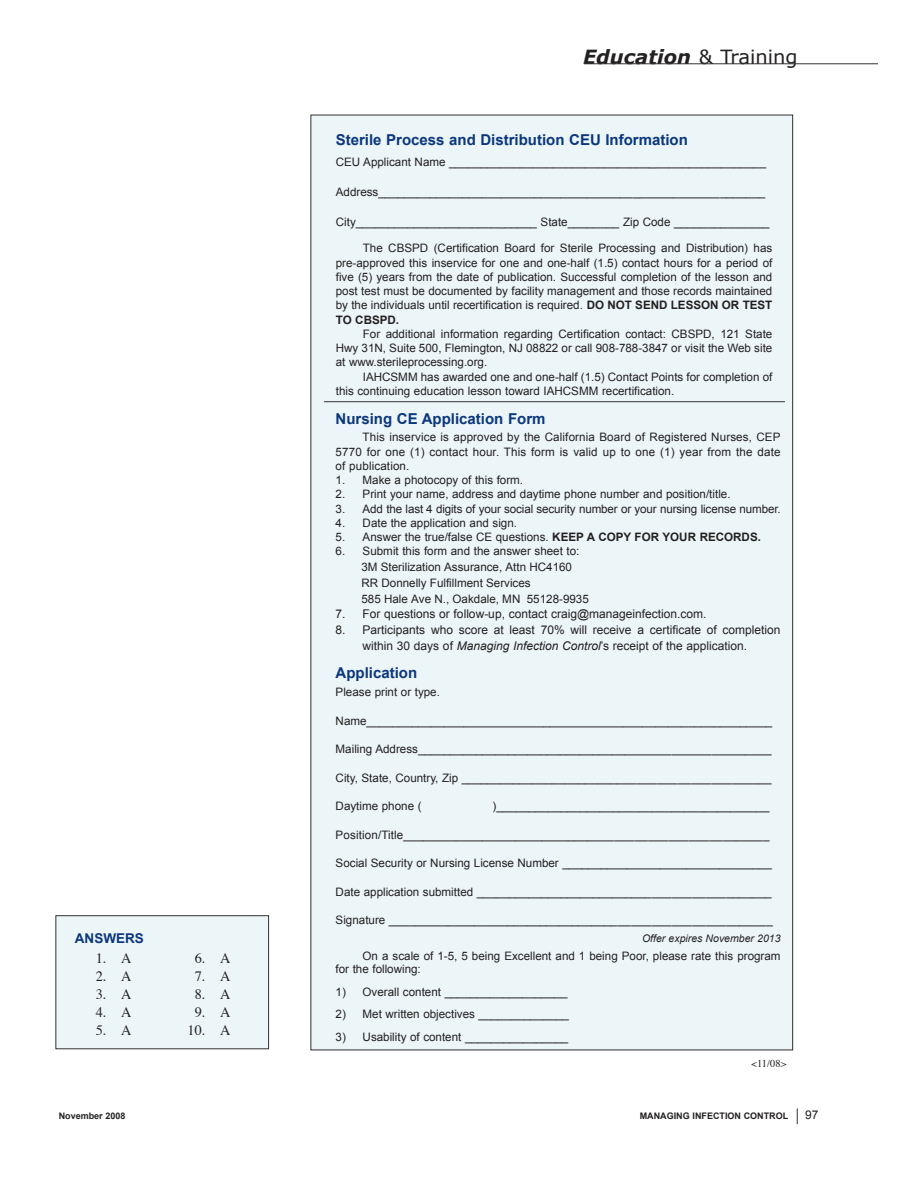
<style>
.page{position:relative;width:918px;height:1188px;background:#fff}
.page>*{position:absolute;margin:0;border:0;box-sizing:border-box;transform-origin:0 0}
.t1{font:italic 700 19.5px "Verdana";color:#232021}
.t2{font:700 15px "Arial";color:#0b377d}
.t3{font:14.25px "Times";color:#232021}
.t4{font:700 13.5px "Arial";color:#0b377d}
.t5{font:12px/15.8px "Arial";color:#232021;text-align:center}
.t6{font:11.7px/14.2px "Arial";color:#232021;text-align:justify}
.t7{font:11.7px/15.8px "Arial";color:#232021}
.t8{font:italic 10.5px "Arial";color:#232021}
.t9{font:10.5px "Times";color:#232021}
.t10{font:700 9px "Arial";color:#232021}
.s1{font-weight:400;font-style:normal}
.s2{font-size:12px}
.s3{font-weight:700}
.s4{font-style:italic}
</style>
<div class="page">
<div style="left:56px;top:916px;width:212px;height:132px;background:#ecf5f8"></div>
<div style="left:55px;top:915px;width:214px;height:134px;border:1px solid #343134"></div>
<svg style="left:796px;top:1108px;width:2px;height:17px"></svg>
<svg style="left:584px;top:64px;width:294px;height:1px"></svg>
<div style="left:311px;top:115px;width:481px;height:935px;background:#ecf5f8"></div>
<svg style="left:324px;top:402px;width:461px;height:1px"></svg>
<h1 class="t1" style="left:583px;top:44px;width:216px">Education <span class="s1">&amp; Training</span></h1>
<p class="t4" style="left:75px;top:930px;width:70px">ANSWERS</p>
<p class="t3" style="left:96px;top:952px;width:37px">1. A</p>
<p class="t3" style="left:96px;top:970px;width:37px">2. A</p>
<p class="t3" style="left:96px;top:988px;width:37px">3. A</p>
<p class="t3" style="left:96px;top:1006px;width:37px">4. A</p>
<p class="t3" style="left:96px;top:1024px;width:37px">5. A</p>
<p class="t3" style="left:195px;top:952px;width:37px">6. A</p>
<p class="t3" style="left:195px;top:970px;width:37px">7. A</p>
<p class="t3" style="left:195px;top:988px;width:37px">8. A</p>
<p class="t3" style="left:195px;top:1006px;width:37px">9. A</p>
<p class="t3" style="left:188px;top:1024px;width:44px">10. A</p>
<p class="t2" style="left:336px;top:131px;width:354px">Sterile Process and Distribution CEU Information</p>
<p class="t6" style="left:336px;top:155px;width:432px">CEU Applicant Name _______________________________<span class="s2">_</span>_________________</p>
<p class="t6" style="left:336px;top:185px;width:431px">Address_______________________________________<span class="s2">_</span>___________________</p>
<p class="t6" style="left:336px;top:215px;width:435px">City______________________<span class="s2">_</span>_____ State________ Zip Code <span class="s2">______________</span></p>
<p class="t6" style="left:336px;top:241px;width:438px;text-indent:27px">The CBSPD (Certification Board for Sterile Processing and Distribution) has pre-approved this inservice for one and one-half (1.5) contact hours for a period of five (5) years from the date of publication. Successful completion of the lesson and post test must be documented by facility management and those records maintained by the individuals until recertification is required. <span class="s3">DO NOT SEND LESSON OR TEST TO CBSPD.</span></p>
<p class="t6" style="left:336px;top:327px;width:438px;text-indent:27px">For additional information regarding Certification contact: CBSPD, 121 State Hwy 31N, Suite 500, Flemington, NJ 08822 or call 908-788-3847 or visit the Web site at www.sterileprocessing.org.</p>
<p class="t6" style="left:336px;top:369px;width:438px;text-indent:27px">IAHCSMM has awarded one and one-half (1.5) Contact Points for completion of this continuing education lesson toward IAHCSMM recertification.</p>
<p class="t2" style="left:336px;top:411px;width:211px">Nursing CE Application Form</p>
<p class="t6" style="left:336px;top:430px;width:446px;text-indent:27px">This inservice is approved by the California Board of Registered Nurses, CEP 5770 for one (1) contact hour. This form is valid up to one (1) year from the date of publication.</p>
<p class="t6" style="left:336px;top:473px;width:189px">1. Make a photocopy of this form.</p>
<p class="t6" style="left:336px;top:487px;width:397px">2. Print your name, address and daytime phone number and position/title.</p>
<p class="t6" style="left:336px;top:502px;width:447px">3. Add the last 4 digits of your social security number or your nursing license number.</p>
<p class="t6" style="left:336px;top:516px;width:183px">4. Date the application and sign.</p>
<p class="t6" style="left:336px;top:530px;width:427px">5. Answer the true/false CE questions. <span class="s3">KEEP A COPY FOR YOUR RECORDS.</span></p>
<p class="t6" style="left:336px;top:544px;width:245px">6. Submit this form and the answer sheet to:</p>
<p class="t7" style="left:361px;top:559px;width:229px">3M Sterilization Assurance, Attn HC4160<br>RR Donnelly Fulfillment Services<br>585 Hale Ave N., Oakdale, MN 55128-9935</p>
<p class="t5" style="left:336px;top:606px;width:372px">7. For questions or follow-up, contact craig@manageinfection.com.</p>
<p class="t5" style="left:336px;top:622px;width:447px">8. Participants who score at least 70% will receive a certificate of completion within 30 days of <span class="s4">Managing Infection Control</span>’s receipt of the application.</p>
<p class="t2" style="left:336px;top:665px;width:83px">Application</p>
<p class="t6" style="left:336px;top:685px;width:106px">Please print or type.</p>
<p class="t6" style="left:336px;top:714px;width:438px">Name______________________________________________________________</p>
<p class="t6" style="left:336px;top:742px;width:438px">Mailing Address______________________________________________________</p>
<p class="t6" style="left:336px;top:771px;width:437px">City, State, Country, Zip _______________________________________________</p>
<p class="t6" style="left:336px;top:799px;width:87px">Daytime phone (</p>
<p class="t6" style="left:493px;top:799px;width:279px">)__________________________________________</p>
<p class="t6" style="left:336px;top:828px;width:435px">Position/Title_______________________________________________________</p>
<p class="t6" style="left:336px;top:856px;width:438px">Social Security or Nursing License Number ________________________________</p>
<p class="t6" style="left:336px;top:885px;width:437px">Date application submitted _____________________________________________</p>
<p class="t6" style="left:336px;top:913px;width:439px">Signature __________________________________________________________</p>
<p class="t8" style="left:642px;top:932px;width:140px">Offer expires November 2013</p>
<p class="t6" style="left:336px;top:949px;width:447px;line-height:13.5px;text-indent:27px">On a scale of 1-5, 5 being Excellent and 1 being Poor, please rate this program for the following:</p>
<p class="t6" style="left:336px;top:984px;width:233px">1) Overall content ___________________</p>
<p class="t6" style="left:336px;top:1007px;width:235px">2) Met written objectives ______________</p>
<p class="t6" style="left:336px;top:1029px;width:234px">3) Usability of content ________________</p>
<p class="t9" style="left:751px;top:1059px;width:37px">&lt;11/08&gt;</p>
<p class="t10" style="left:59px;top:1110px;width:68px">November 2008</p>
<p class="t10" style="left:640px;top:1110px;width:150px">MANAGING INFECTION CONTROL</p>
<p class="t5" style="left:805px;top:1107px;width:15px">97</p>
</div>
